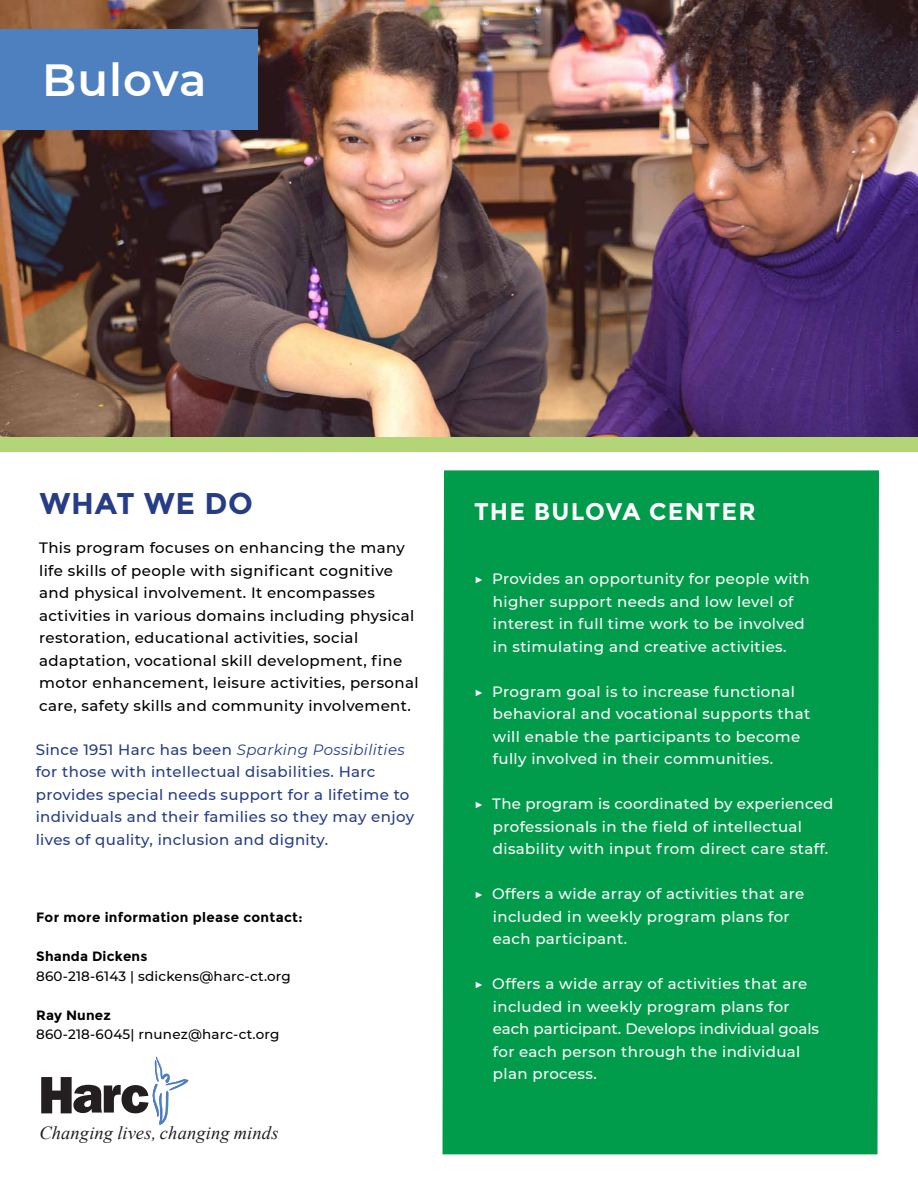
<style>
.page{position:relative;width:918px;height:1188px;background:#fff}
.page>*{position:absolute;margin:0;border:0;box-sizing:border-box;transform-origin:0 0}
.t1{font:600 45px "Montserrat";letter-spacing:.025em;color:#fff}
.t2{font:700 30px "Montserrat";letter-spacing:.025em;color:#263d86}
.t3{font:700 24px "Montserrat";letter-spacing:.05em;color:#fff}
.t4{font:italic 18.45px "Times New Roman";letter-spacing:.005em;color:#231f20}
.t5{font:500 15px/22.5px "Montserrat";letter-spacing:.025em;color:#fff}
.t6{font:500 15px/22.5px "Montserrat";letter-spacing:.025em;color:#000}
.t7{font:500 15px/22.5px "Montserrat";letter-spacing:.025em;color:#263d86}
.t8{font:500 13.5px "Montserrat";letter-spacing:.015em;color:#000}
.t9{font:700 13.5px "Montserrat";letter-spacing:.02em;color:#000}
.s1{font-weight:400;font-style:italic}
</style>
<div class="page">
<div style="left:442px;top:470px;width:437px;height:684px;background:#009c4b"></div>
<img style="left:0;top:0;width:918px;height:437px">
<svg style="left:41px;top:1077px;width:108px;height:37px"></svg>
<img style="left:152px;top:1057px;width:36px;height:68px">
<div style="left:0;top:437px;width:918px;height:15px;background:#b3d578"></div>
<div style="left:0;top:29px;width:258px;height:101px;background:#4e7fbf"></div>
<h1 class="t1" style="left:42px;top:49px;width:166px">Bulova</h1>
<h2 class="t2" style="left:40px;top:485px;width:215px">WHAT WE DO</h2>
<p class="t6" style="left:39px;top:536px;width:381px">This program focuses on enhancing the many life skills of people with significant cognitive and physical involvement. It encompasses activities in various domains including physical restoration, educational activities, social adaptation, vocational skill development, fine motor enhancement, leisure activities, personal care, safety skills and community involvement.</p>
<p class="t7" style="left:36px;top:737px;width:380px">Since 1951 Harc has been <span class="s1">Sparking Possibilities </span>for those with intellectual disabilities. Harc provides special needs support for a lifetime to individuals and their families so they may enjoy lives of quality, inclusion and dignity.</p>
<p class="t9" style="left:36px;top:909px;width:268px">For more information please contact:</p>
<p class="t9" style="left:36px;top:948px;width:113px">Shanda Dickens</p>
<p class="t8" style="left:36px;top:966px;width:256px">860-218-6143 | sdickens@harc-ct.org</p>
<p class="t9" style="left:36px;top:1007px;width:76px">Ray Nunez</p>
<p class="t8" style="left:36px;top:1025px;width:245px">860-218-6045| rnunez@harc-ct.org</p>
<p class="t4" style="left:39px;top:1120px;width:241px">Changing lives, changing minds</p>
<h3 class="t3" style="left:474px;top:498px;width:283px">THE BULOVA CENTER</h3>
<p class="t5" style="left:493px;top:567px;width:318px;text-indent:-19px">▶ Provides an opportunity for people with higher support needs and low level of interest in full time work to be involved in stimulating and creative activities.</p>
<p class="t5" style="left:493px;top:680px;width:319px;text-indent:-19px">▶ Program goal is to increase functional behavioral and vocational supports that will enable the participants to become fully involved in their communities.</p>
<p class="t5" style="left:493px;top:792px;width:342px;text-indent:-19px">▶ The program is coordinated by experienced professionals in the field of intellectual disability with input from direct care staff.</p>
<p class="t5" style="left:493px;top:882px;width:313px;text-indent:-19px">▶ Offers a wide array of activities that are included in weekly program plans for each participant.</p>
<p class="t5" style="left:493px;top:972px;width:328px;text-indent:-19px">▶ Offers a wide array of activities that are included in weekly program plans for each participant. Develops individual goals for each person through the individual plan process.</p>
</div>
